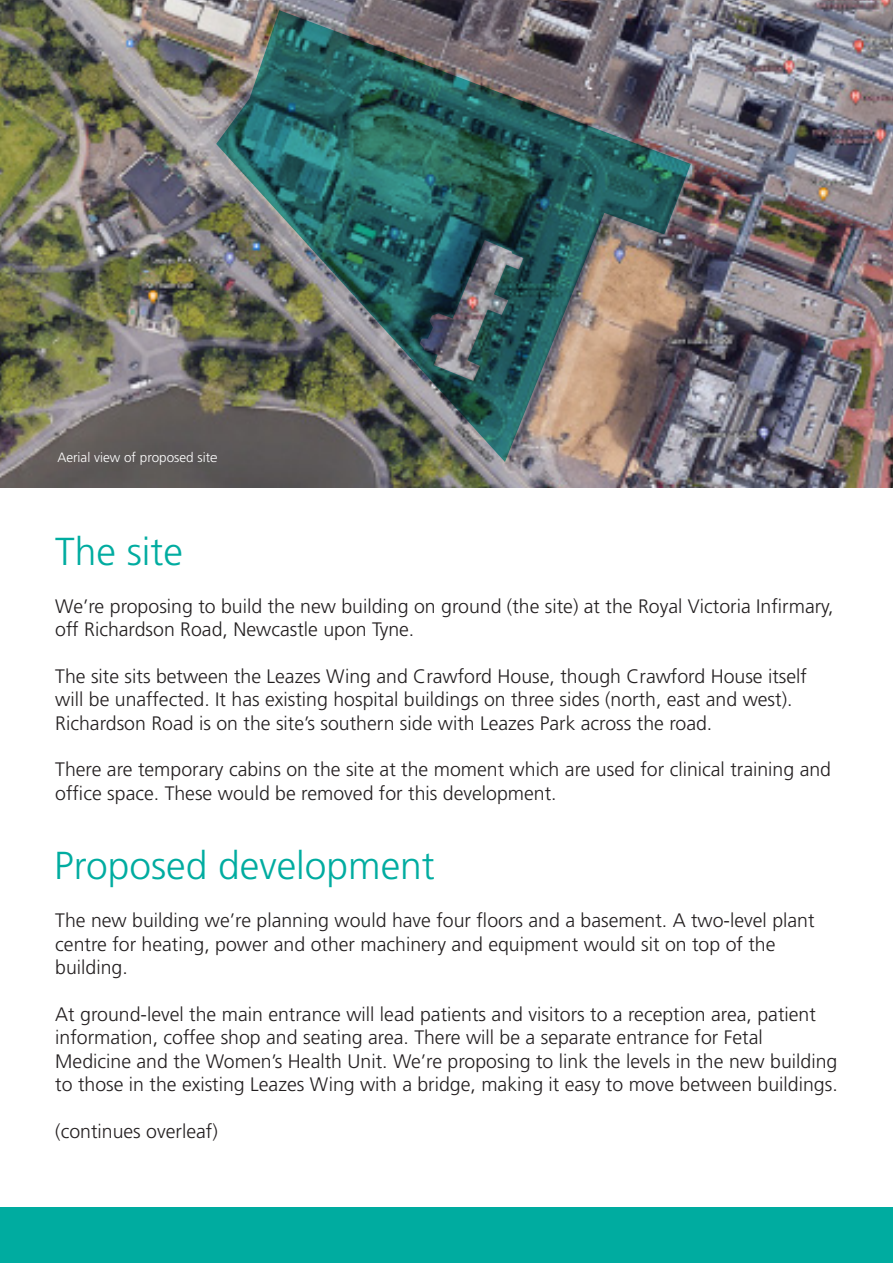
<style>
.page{position:relative;width:893px;height:1263px;background:#fff}
.page>*{position:absolute;margin:0;border:0;box-sizing:border-box;transform-origin:0 0}
.t1{font:300 39px "Frutiger";color:#00aca0}
.Body{font:300 19.5px/23.4px "Frutiger";color:#231f20}
.Body-2{font:300 13.5px "Frutiger";color:#fff}
</style>
<div class="page">
<img style="left:0;top:0;width:893px;height:488px">
<div style="left:0;top:1208px;width:893px;height:55px;background:#00aca0"></div>
<img style="left:215px;top:9px;width:477px;height:454px">
<p class="Body-2" style="left:57px;top:450px;width:161px">Aerial view of proposed site</p>
<h2 class="t1" style="left:55px;top:529px;width:129px">The site</h2>
<p class="Body" style="left:55px;top:594px;width:780px">We’re proposing to build the new building on ground (the site) at the Royal Victoria Infirmary, off Richardson Road, Newcastle upon Tyne.</p>
<p class="Body" style="left:55px;top:664px;width:753px">The site sits between the Leazes Wing and Crawford House, though Crawford House itself will be unaffected. It has existing hospital buildings on three sides (north, east and west).<br>Richardson Road is on the site’s southern side with Leazes Park across the road.</p>
<p class="Body" style="left:55px;top:758px;width:777px">There are temporary cabins on the site at the moment which are used for clinical training and office space. These would be removed for this development.</p>
<h2 class="t1" style="left:54px;top:843px;width:382px">Proposed development</h2>
<p class="Body" style="left:55px;top:909px;width:761px">The new building we’re planning would have four floors and a basement. A two-level plant centre for heating, power and other machinery and equipment would sit on top of the building.</p>
<p class="Body" style="left:55px;top:1002px;width:784px">At ground-level the main entrance will lead patients and visitors to a reception area, patient information, coffee shop and seating area. There will be a separate entrance for Fetal Medicine and the Women’s Health Unit. We’re proposing to link the levels in the new building to those in the existing Leazes Wing with a bridge, making it easy to move between buildings.</p>
<p class="Body" style="left:55px;top:1119px;width:164px">(continues overleaf)</p>
</div>
